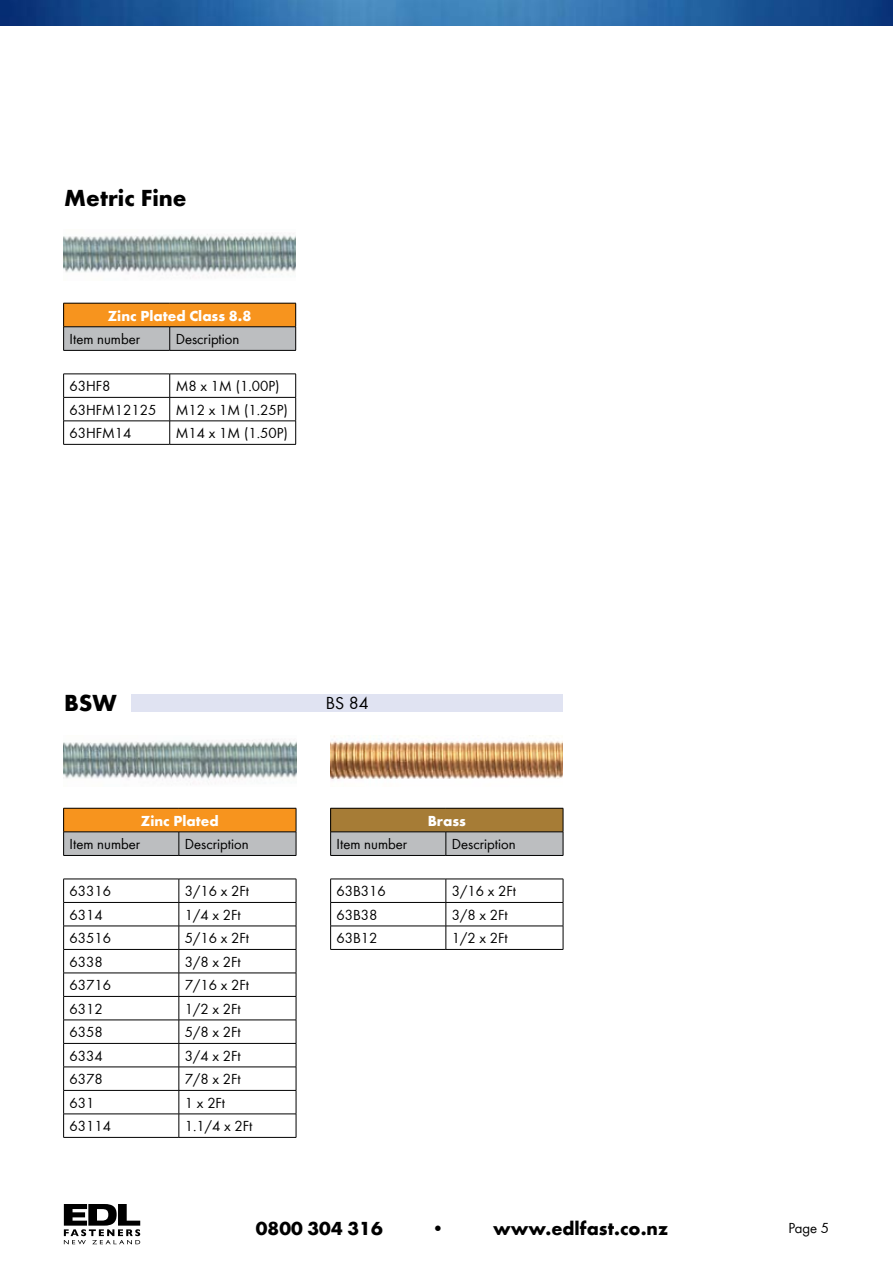
<style>
.page{position:relative;width:893px;height:1263px;background:#fff}
.page>*{position:absolute;margin:0;border:0;box-sizing:border-box;transform-origin:0 0}
.t1{font:700 24px "Wuerth";color:#000}
.t2{font:700 19.5px "Wuerth";color:#000}
.t3{font:18px "Wuerth";color:#000}
.t4{font:15px "Wuerth";color:#000}
.t5{font:700 15px "Wuerth";color:#fff}
</style>
<div class="page">
<img style="left:0;top:0;width:893px;height:26px">
<svg style="left:64px;top:1204px;width:76px;height:40px"></svg>
<svg style="left:63px;top:303px;width:233px;height:47px;background:#cfa069"></svg>
<hr style="left:63px;top:350px;width:107px;height:1px;background:#000">
<hr style="left:170px;top:350px;width:126px;height:1px;background:#000">
<hr style="left:63px;top:374px;width:107px;height:1px;background:#000">
<hr style="left:170px;top:374px;width:126px;height:1px;background:#000">
<hr style="left:63px;top:397px;width:107px;height:1px;background:#000">
<hr style="left:170px;top:397px;width:126px;height:1px;background:#000">
<svg style="left:63px;top:374px;width:1px;height:70px"></svg>
<svg style="left:169px;top:374px;width:1px;height:70px"></svg>
<svg style="left:295px;top:374px;width:1px;height:70px"></svg>
<hr style="left:63px;top:421px;width:107px;height:1px;background:#000">
<hr style="left:170px;top:421px;width:126px;height:1px;background:#000">
<hr style="left:63px;top:444px;width:107px;height:1px;background:#000">
<hr style="left:170px;top:444px;width:126px;height:1px;background:#000">
<svg style="left:63px;top:808px;width:234px;height:47px;background:#cea069"></svg>
<hr style="left:63px;top:855px;width:116px;height:1px;background:#000">
<hr style="left:179px;top:855px;width:117px;height:1px;background:#000">
<hr style="left:63px;top:879px;width:116px;height:1px;background:#000">
<hr style="left:179px;top:879px;width:117px;height:1px;background:#000">
<hr style="left:63px;top:902px;width:116px;height:1px;background:#000">
<hr style="left:179px;top:902px;width:117px;height:1px;background:#000">
<hr style="left:63px;top:926px;width:116px;height:1px;background:#000">
<hr style="left:179px;top:926px;width:117px;height:1px;background:#000">
<hr style="left:63px;top:949px;width:116px;height:1px;background:#000">
<hr style="left:179px;top:949px;width:117px;height:1px;background:#000">
<hr style="left:63px;top:973px;width:116px;height:1px;background:#000">
<hr style="left:179px;top:973px;width:117px;height:1px;background:#000">
<hr style="left:63px;top:996px;width:116px;height:1px;background:#000">
<hr style="left:179px;top:996px;width:117px;height:1px;background:#000">
<hr style="left:63px;top:1020px;width:116px;height:1px;background:#000">
<hr style="left:179px;top:1020px;width:117px;height:1px;background:#000">
<hr style="left:63px;top:1043px;width:116px;height:1px;background:#000">
<hr style="left:179px;top:1043px;width:117px;height:1px;background:#000">
<hr style="left:63px;top:1067px;width:116px;height:1px;background:#000">
<hr style="left:179px;top:1067px;width:117px;height:1px;background:#000">
<hr style="left:63px;top:1090px;width:116px;height:1px;background:#000">
<hr style="left:179px;top:1090px;width:117px;height:1px;background:#000">
<hr style="left:63px;top:1114px;width:116px;height:1px;background:#000">
<svg style="left:63px;top:879px;width:1px;height:258px"></svg>
<hr style="left:179px;top:1114px;width:117px;height:1px;background:#000">
<svg style="left:179px;top:879px;width:1px;height:258px"></svg>
<svg style="left:296px;top:879px;width:1px;height:258px"></svg>
<hr style="left:63px;top:1137px;width:116px;height:1px;background:#000">
<hr style="left:179px;top:1137px;width:117px;height:1px;background:#000">
<svg style="left:330px;top:808px;width:234px;height:47px;background:#a89574"></svg>
<hr style="left:330px;top:855px;width:116px;height:1px;background:#000">
<hr style="left:446px;top:855px;width:117px;height:1px;background:#000">
<hr style="left:330px;top:879px;width:116px;height:1px;background:#000">
<hr style="left:446px;top:879px;width:117px;height:1px;background:#000">
<hr style="left:330px;top:902px;width:116px;height:1px;background:#000">
<hr style="left:446px;top:902px;width:117px;height:1px;background:#000">
<hr style="left:330px;top:926px;width:116px;height:1px;background:#000">
<svg style="left:330px;top:879px;width:1px;height:70px"></svg>
<hr style="left:446px;top:926px;width:117px;height:1px;background:#000">
<svg style="left:446px;top:879px;width:1px;height:70px"></svg>
<svg style="left:563px;top:879px;width:1px;height:70px"></svg>
<hr style="left:330px;top:949px;width:116px;height:1px;background:#000">
<hr style="left:446px;top:949px;width:117px;height:1px;background:#000">
<img style="left:63px;top:233px;width:233px;height:41px">
<img style="left:64px;top:739px;width:232px;height:41px">
<img style="left:330px;top:736px;width:233px;height:44px">
<div style="left:132px;top:695px;width:431px;height:17px;background:#e0e3f2"></div>
<h1 class="t1" style="left:64px;top:180px;width:124px">Metric Fine</h1>
<p class="t5" style="left:108px;top:305px;width:145px">Zinc Plated Class 8.8</p>
<p class="t4" style="left:70px;top:329px;width:72px">Item number</p>
<p class="t4" style="left:176px;top:329px;width:65px">Description</p>
<p class="t4" style="left:70px;top:376px;width:42px">63HF8</p>
<p class="t4" style="left:176px;top:376px;width:105px">M8 x 1M (1.00P)</p>
<p class="t4" style="left:70px;top:400px;width:88px">63HFM12125</p>
<p class="t4" style="left:176px;top:400px;width:114px">M12 x 1M (1.25P)</p>
<p class="t4" style="left:70px;top:423px;width:63px">63HFM14</p>
<p class="t4" style="left:176px;top:423px;width:114px">M14 x 1M (1.50P)</p>
<h1 class="t1" style="left:64px;top:685px;width:54px">BSW</h1>
<p class="t3" style="left:326px;top:690px;width:44px">BS 84</p>
<p class="t5" style="left:141px;top:810px;width:79px">Zinc Plated</p>
<p class="t5" style="left:428px;top:810px;width:40px">Brass</p>
<p class="t4" style="left:70px;top:834px;width:72px">Item number</p>
<p class="t4" style="left:185px;top:834px;width:65px">Description</p>
<p class="t4" style="left:70px;top:881px;width:43px">63316</p>
<p class="t4" style="left:185px;top:881px;width:66px">3/16 x 2Ft</p>
<p class="t4" style="left:70px;top:905px;width:35px">6314</p>
<p class="t4" style="left:185px;top:905px;width:57px">1/4 x 2Ft</p>
<p class="t4" style="left:70px;top:928px;width:43px">63516</p>
<p class="t4" style="left:185px;top:928px;width:66px">5/16 x 2Ft</p>
<p class="t4" style="left:70px;top:952px;width:35px">6338</p>
<p class="t4" style="left:185px;top:952px;width:57px">3/8 x 2Ft</p>
<p class="t4" style="left:70px;top:975px;width:43px">63716</p>
<p class="t4" style="left:185px;top:975px;width:66px">7/16 x 2Ft</p>
<p class="t4" style="left:70px;top:999px;width:35px">6312</p>
<p class="t4" style="left:185px;top:999px;width:57px">1/2 x 2Ft</p>
<p class="t4" style="left:70px;top:1022px;width:35px">6358</p>
<p class="t4" style="left:185px;top:1022px;width:57px">5/8 x 2Ft</p>
<p class="t4" style="left:70px;top:1046px;width:35px">6334</p>
<p class="t4" style="left:185px;top:1046px;width:57px">3/4 x 2Ft</p>
<p class="t4" style="left:70px;top:1069px;width:35px">6378</p>
<p class="t4" style="left:185px;top:1069px;width:57px">7/8 x 2Ft</p>
<p class="t4" style="left:70px;top:1093px;width:26px">631</p>
<p class="t4" style="left:185px;top:1093px;width:42px">1 x 2Ft</p>
<p class="t4" style="left:70px;top:1116px;width:43px">63114</p>
<p class="t4" style="left:185px;top:1116px;width:69px">1.1/4 x 2Ft</p>
<p class="t4" style="left:337px;top:834px;width:72px">Item number</p>
<p class="t4" style="left:452px;top:834px;width:65px">Description</p>
<p class="t4" style="left:337px;top:881px;width:51px">63B316</p>
<p class="t4" style="left:452px;top:881px;width:66px">3/16 x 2Ft</p>
<p class="t4" style="left:337px;top:905px;width:42px">63B38</p>
<p class="t4" style="left:452px;top:905px;width:57px">3/8 x 2Ft</p>
<p class="t4" style="left:337px;top:928px;width:42px">63B12</p>
<p class="t4" style="left:452px;top:928px;width:57px">1/2 x 2Ft</p>
<h2 class="t2" style="left:256px;top:1214px;width:128px">0800 304 316</h2>
<h2 class="t2" style="left:431px;top:1214px;width:15px">•</h2>
<h2 class="t2" style="left:493px;top:1214px;width:177px">www.edlfast.co.nz</h2>
<p class="t4" style="left:788px;top:1218px;width:42px">Page 5</p>
</div>
